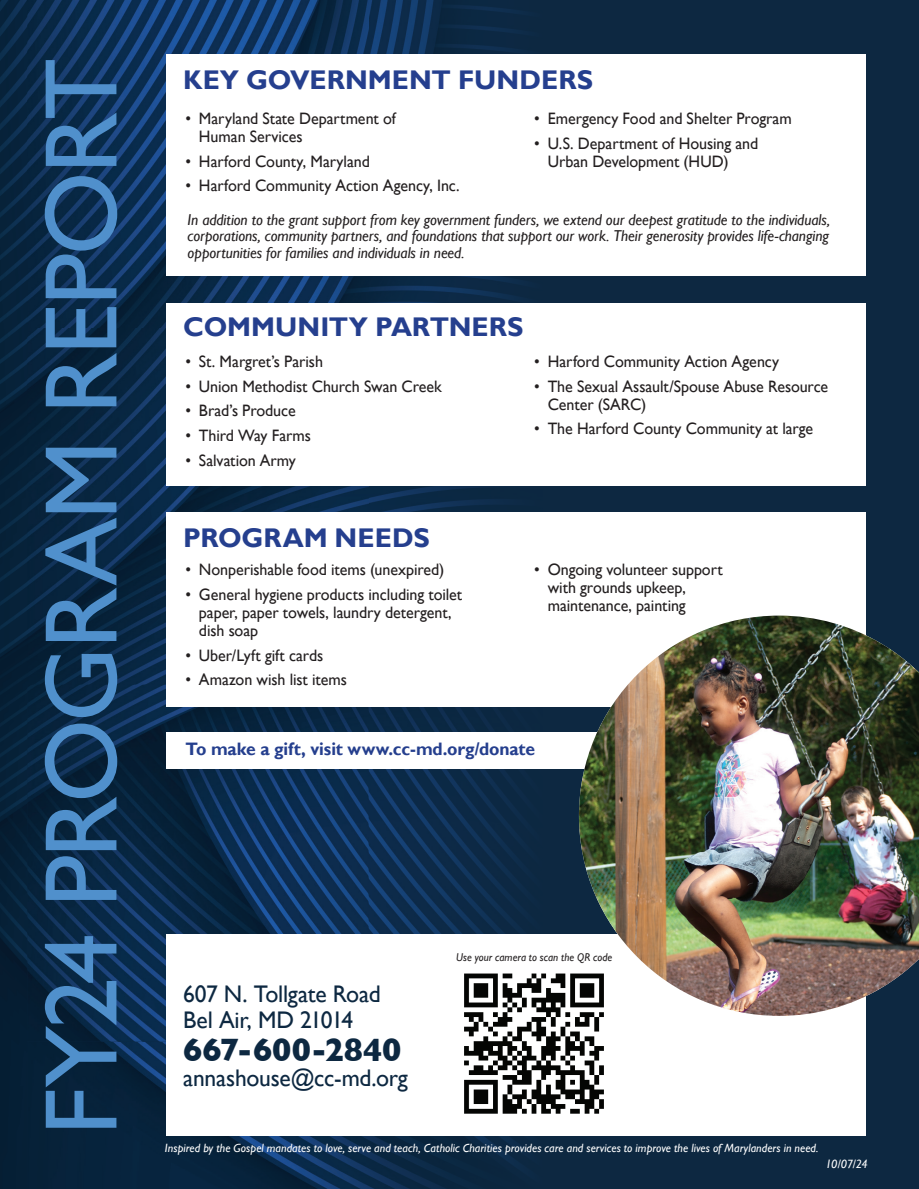
<style>
.page{position:relative;width:919px;height:1189px;background:#fff}
.page>*{position:absolute;margin:0;border:0;box-sizing:border-box;transform-origin:0 0}
.t1{font:103.5px "Gill Sans";letter-spacing:-.02em;color:#5090cc}
.t2{font:700 33px "Gill Sans";letter-spacing:-.005em;color:#0d2841}
.t3{font:700 27px "Gill Sans";color:#253f8e}
.t4{font:24px/25.5px "Gill Sans";letter-spacing:-.015em;color:#0d2841}
.t5{font:700 18px "Gill Sans";letter-spacing:-.005em;color:#253f8e}
.t6{font:16.5px/18px "Gill Sans";letter-spacing:-.005em;color:#231f20}
.t7{font:italic 15.75px/16.5px "Gill Sans";letter-spacing:-.005em;color:#231f20;text-align:justify}
.t8{font:italic 12px "Gill Sans";letter-spacing:.005em;color:#fff}
.t9{font:italic 12px "Gill Sans";color:#fff}
.t10{font:italic 11.4px "Gill Sans";letter-spacing:.005em;color:#231f20;scale:.96 1}
</style>
<div class="page">
<div style="left:0;top:0;width:918px;height:1188px;background:#0d2841"></div>
<img style="left:0;top:0;width:278px;height:1188px">
<svg style="left:278px;top:0;width:266px;height:1188px"></svg>
<div style="left:166px;top:55px;width:699px;height:221px;background:#fff"></div>
<div style="left:166px;top:303px;width:699px;height:182px;background:#fff"></div>
<div style="left:166px;top:934px;width:699px;height:201px;background:#fff"></div>
<div style="left:166px;top:512px;width:699px;height:194px;background:#fff"></div>
<img style="left:464px;top:973px;width:140px;height:141px">
<div style="left:166px;top:731px;width:699px;height:37px;background:#fff"></div>
<img style="left:578px;top:615px;width:340px;height:400px">
<h1 class="t1" style="left:21px;top:1135px;width:1078px;rotate:-90deg">FY24 PROGRAM REPORT</h1>
<h3 class="t3" style="left:183px;top:64px;width:411px">KEY GOVERNMENT FUNDERS</h3>
<p class="t6" style="left:199px;top:110px;width:198px;text-indent:-14px">• Maryland State Department of<br>Human Services</p>
<p class="t6" style="left:185px;top:152px;width:186px">• Harford County, Maryland</p>
<p class="t6" style="left:185px;top:177px;width:275px">• Harford Community Action Agency, Inc.</p>
<p class="t6" style="left:534px;top:110px;width:259px">• Emergency Food and Shelter Program</p>
<p class="t6" style="left:547px;top:134px;width:212px;text-indent:-13px">• U.S. Department of Housing and<br>Urban Development (HUD)</p>
<p class="t7" style="left:187px;top:211px;width:643px">In addition to the grant support from key government funders, we extend our deepest gratitude to the individuals, corporations, community partners, and foundations that support our work. Their generosity provides life-changing opportunities for families and individuals in need.</p>
<h3 class="t3" style="left:183px;top:310px;width:341px">COMMUNITY PARTNERS</h3>
<p class="t6" style="left:185px;top:352px;width:139px">• St. Margret’s Parish</p>
<p class="t6" style="left:185px;top:377px;width:258px">• Union Methodist Church Swan Creek</p>
<p class="t6" style="left:185px;top:402px;width:112px">• Brad’s Produce</p>
<p class="t6" style="left:185px;top:427px;width:127px">• Third Way Farms</p>
<p class="t6" style="left:185px;top:451px;width:112px">• Salvation Army</p>
<p class="t6" style="left:534px;top:352px;width:246px">• Harford Community Action Agency</p>
<p class="t6" style="left:547px;top:377px;width:282px;text-indent:-13px">• The Sexual Assault/Spouse Abuse Resource<br>Center (SARC)</p>
<p class="t6" style="left:534px;top:420px;width:280px">• The Harford County Community at large</p>
<h3 class="t3" style="left:183px;top:522px;width:248px">PROGRAM NEEDS</h3>
<p class="t6" style="left:185px;top:560px;width:260px">• Nonperishable food items (unexpired)</p>
<p class="t6" style="left:199px;top:585px;width:265px;text-indent:-13px">• General hygiene products including toilet paper, paper towels, laundry detergent, dish soap</p>
<p class="t6" style="left:185px;top:646px;width:139px">• Uber/Lyft gift cards</p>
<p class="t6" style="left:185px;top:670px;width:163px">• Amazon wish list items</p>
<p class="t6" style="left:547px;top:560px;width:176px;text-indent:-13px">• Ongoing volunteer support with grounds upkeep, maintenance, painting</p>
<p class="t5" style="left:185px;top:738px;width:351px">To make a gift, visit www.cc-md.org/donate</p>
<h3 class="t4" style="left:183px;top:980px;width:199px">607 N. Tollgate Road<br>Bel Air, MD 21014</h3>
<h2 class="t2" style="left:183px;top:1023px;width:219px">667-600-2840</h2>
<h3 class="t4" style="left:183px;top:1064px;width:226px">annashouse@cc-md.org</h3>
<p class="t10" style="left:456px;top:950px;width:164px">Use your camera to scan the QR code</p>
<p class="t8" style="left:165px;top:1140px;width:655px">Inspired by the Gospel mandates to love, serve and teach, Catholic Charities provides care and services to improve the lives of Marylanders in need.</p>
<p class="t9" style="left:825px;top:1156px;width:43px">10/07/24</p>
</div>
